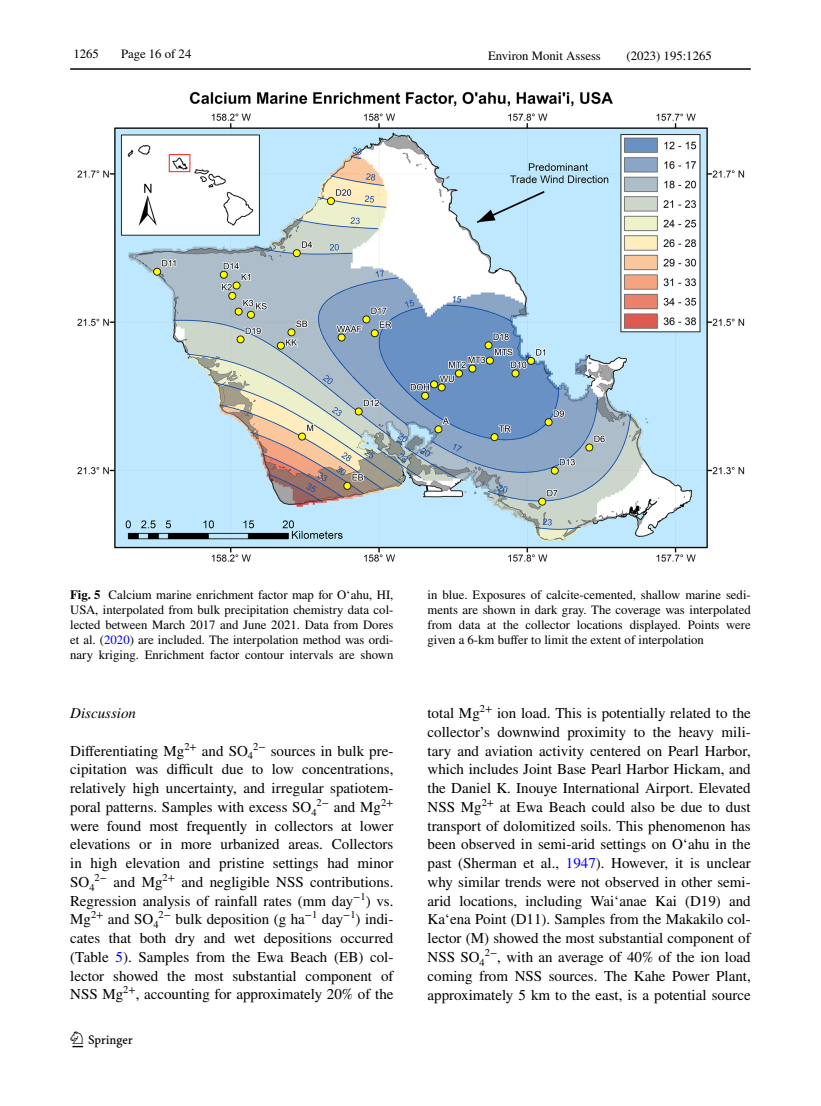
<style>
.page{position:relative;width:821px;height:1106px;background:#fff}
.page>*{position:absolute;margin:0;border:0;box-sizing:border-box;transform-origin:0 0}
.t1{font:22.5px "Springnew Regular 2";color:#000}
.t2{font:15px/18.8px "STIX";color:#000;text-align:justify}
.t3{font:italic 15px "STIX";color:#000}
.t4{font:12.75px/15px "STIX";color:#000;text-align:justify}
.s1{font-weight:700}
.s2{color:#00f}
</style>
<div class="page">
<hr style="left:70px;top:68px;width:680px;height:2px;background:#000">
<img style="left:77px;top:91px;width:668px;height:471px">
<p class="t4" style="left:73px;top:47px;width:27px">1265</p>
<p class="t4" style="left:121px;top:47px;width:72px">Page 16 of 24</p>
<p class="t4" style="left:488px;top:49px;width:114px">Environ Monit Assess</p>
<p class="t4" style="left:626px;top:49px;width:87px">(2023) 195:1265</p>
<p class="t4" style="left:70px;top:588px;width:325px"><span class="s1">Fig. 5</span> Calcium marine enrichment factor map for Oʻahu, HI, USA, interpolated from bulk precipitation chemistry data col&shy;lected between March 2017 and June 2021. Data from Dores et al. (<span class="s2">2020</span>) are included. The interpolation method was ordi&shy;nary kriging. Enrichment factor contour intervals are shown</p>
<p class="t4" style="left:427px;top:588px;width:325px">in blue. Exposures of calcite-cemented, shallow marine sedi&shy;ments are shown in dark gray. The coverage was interpolated from data at the collector locations displayed. Points were given a 6-km buffer to limit the extent of interpolation</p>
<p class="t3" style="left:70px;top:702px;width:67px">Discussion</p>
<p class="t2" style="left:70px;top:742px;width:325px">Differentiating Mg<sup>2+</sup> and SO<sub>4</sub><sup>2−</sup> sources in bulk pre&shy;cipitation was difficult due to low concentrations, relatively high uncertainty, and irregular spatiotem&shy;poral patterns. Samples with excess SO<sub>4</sub><sup>2−</sup> and Mg<sup>2+ </sup>were found most frequently in collectors at lower elevations or in more urbanized areas. Collectors in high elevation and pristine settings had minor SO<sub>4</sub><sup>2−</sup> and Mg<sup>2+</sup> and negligible NSS contributions.<br>Regression analysis of rainfall rates (mm day<sup>−1</sup>) vs.<br>Mg<sup>2+</sup> and SO<sub>4</sub><sup>2−</sup> bulk deposition (g ha<sup>−1</sup> day<sup>−1</sup>) indi&shy;cates that both dry and wet depositions occurred (Table <span class="s2">5</span>). Samples from the Ewa Beach (EB) col&shy;lector showed the most substantial component of NSS Mg<sup>2+</sup>, accounting for approximately 20% of the</p>
<h1 class="t1" style="left:72px;top:1031px;width:62px">1 3</h1>
<p class="t2" style="left:427px;top:704px;width:325px">total Mg<sup>2+</sup> ion load. This is potentially related to the collector’s downwind proximity to the heavy mili&shy;tary and aviation activity centered on Pearl Harbor, which includes Joint Base Pearl Harbor Hickam, and the Daniel K. Inouye International Airport. Elevated NSS Mg<sup>2+</sup> at Ewa Beach could also be due to dust transport of dolomitized soils. This phenomenon has been observed in semi-arid settings on Oʻahu in the past (Sherman et al., <span class="s2">1947</span>). However, it is unclear why similar trends were not observed in other semi&shy;arid locations, including Waiʻanae Kai (D19) and Kaʻena Point (D11). Samples from the Makakilo col&shy;lector (M) showed the most substantial component of NSS SO<sub>4</sub><sup>2−</sup>, with an average of 40% of the ion load coming from NSS sources. The Kahe Power Plant, approximately 5 km to the east, is a potential source</p>
</div>
